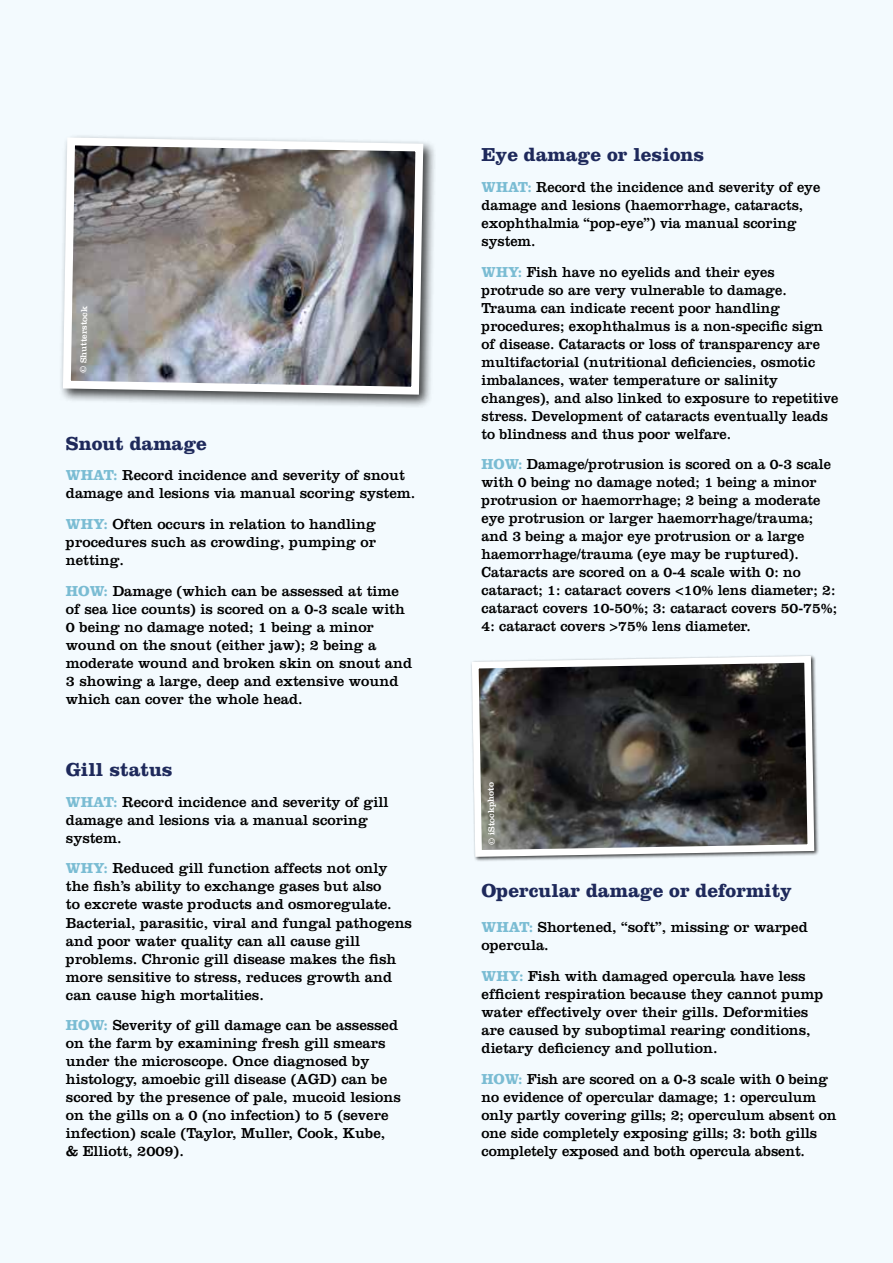
<style>
.page{position:relative;width:893px;height:1263px;background:#f3fafe}
.page>*{position:absolute;margin:0;border:0;box-sizing:border-box;transform-origin:0 0}
.t1{font:700 19.5px "Clarendon LT Std";color:#1e295b}
.t2{font:15px/18px "Clarendon LT Std";color:#000}
.t3{font:15px/18px "Clarendon LT Std";color:#000;scale:.96 1}
.t4{font:9px "Clarendon LT Std";color:#fff}
.s1{font-weight:700;color:#7abcd3}
</style>
<div class="page">
<div style="left:59px;top:133px;width:378px;height:275px;background:#000;opacity:.75"></div>
<img style="left:59px;top:134px;width:368px;height:265px">
<svg style="left:471px;top:655px;width:347px;height:205px;background:#535352"></svg>
<p class="t4" style="left:78px;top:373px;width:68px;rotate:-89deg">© Shutterstock</p>
<h1 class="t1" style="left:66px;top:431px;width:143px">Snout damage</h1>
<p class="t2" style="left:66px;top:466px;width:351px"><span class="s1">WHAT:</span> Record incidence and severity of snout damage and lesions via manual scoring system.</p>
<p class="t2" style="left:66px;top:515px;width:312px;text-align:justify"><span class="s1">WHY:</span> Often occurs in relation to handling procedures such as crowding, pumping or netting.</p>
<p class="t2" style="left:66px;top:582px;width:348px"><span class="s1">HOW:</span> Damage (which can be assessed at time of sea lice counts) is scored on a 0-3 scale with 0 being no damage noted; 1 being a minor wound on the snout (either jaw); 2 being a moderate wound and broken skin on snout and 3 showing a large, deep and extensive wound which can cover the whole head.</p>
<h1 class="t1" style="left:66px;top:758px;width:108px">Gill status</h1>
<p class="t2" style="left:66px;top:793px;width:324px"><span class="s1">WHAT:</span> Record incidence and severity of gill damage and lesions via a manual scoring system.</p>
<p class="t2" style="left:66px;top:859px;width:348px"><span class="s1">WHY:</span> Reduced gill function affects not only the fish’s ability to exchange gases but also<br>to excrete waste products and osmoregulate.<br>Bacterial, parasitic, viral and fungal pathogens and poor water quality can all cause gill problems. Chronic gill disease makes the fish more sensitive to stress, reduces growth and can cause high mortalities.</p>
<p class="t2" style="left:66px;top:1016px;width:336px"><span class="s1">HOW:</span> Severity of gill damage can be assessed on the farm by examining fresh gill smears under the microscope. Once diagnosed by histology, amoebic gill disease (AGD) can be scored by the presence of pale, mucoid lesions on the gills on a 0 (no infection) to 5 (severe infection) scale (Taylor, Muller, Cook, Kube, &amp; Elliott, 2009).</p>
<h1 class="t1" style="left:482px;top:143px;width:224px">Eye damage or lesions</h1>
<p class="t3" style="left:482px;top:178px;width:354px"><span class="s1">WHAT:</span> Record the incidence and severity of eye damage and lesions (haemorrhage, cataracts, exophthalmia “pop-eye”) via manual scoring system.</p>
<p class="t3" style="left:482px;top:262px;width:373px"><span class="s1">WHY:</span> Fish have no eyelids and their eyes protrude so are very vulnerable to damage.<br>Trauma can indicate recent poor handling procedures; exophthalmus is a non-specific sign of disease. Cataracts or loss of transparency are multifactorial (nutritional deficiencies, osmotic imbalances, water temperature or salinity changes), and also linked to exposure to repetitive stress. Development of cataracts eventually leads to blindness and thus poor welfare.</p>
<p class="t3" style="left:482px;top:455px;width:372px"><span class="s1">HOW:</span> Damage/protrusion is scored on a 0-3 scale with 0 being no damage noted; 1 being a minor protrusion or haemorrhage; 2 being a moderate eye protrusion or larger haemorrhage/trauma; and 3 being a major eye protrusion or a large haemorrhage/trauma (eye may be ruptured).<br>Cataracts are scored on a 0-4 scale with 0: no cataract; 1: cataract covers &lt;10% lens diameter; 2: cataract covers 10-50%; 3: cataract covers 50-75%; 4: cataract covers &gt;75% lens diameter.</p>
<p class="t4" style="left:486px;top:845px;width:64px;rotate:-91deg">© iStockphoto</p>
<h1 class="t1" style="left:482px;top:879px;width:312px">Opercular damage or deformity</h1>
<p class="t2" style="left:482px;top:918px;width:328px"><span class="s1">WHAT:</span> Shortened, “soft”, missing or warped opercula.</p>
<p class="t2" style="left:482px;top:967px;width:343px"><span class="s1">WHY:</span> Fish with damaged opercula have less efficient respiration because they cannot pump water effectively over their gills. Deformities are caused by suboptimal rearing conditions, dietary deficiency and pollution.</p>
<p class="t2" style="left:482px;top:1070px;width:356px"><span class="s1">HOW:</span> Fish are scored on a 0-3 scale with 0 being no evidence of opercular damage; 1: operculum only partly covering gills; 2; operculum absent on one side completely exposing gills; 3: both gills completely exposed and both opercula absent.</p>
</div>
